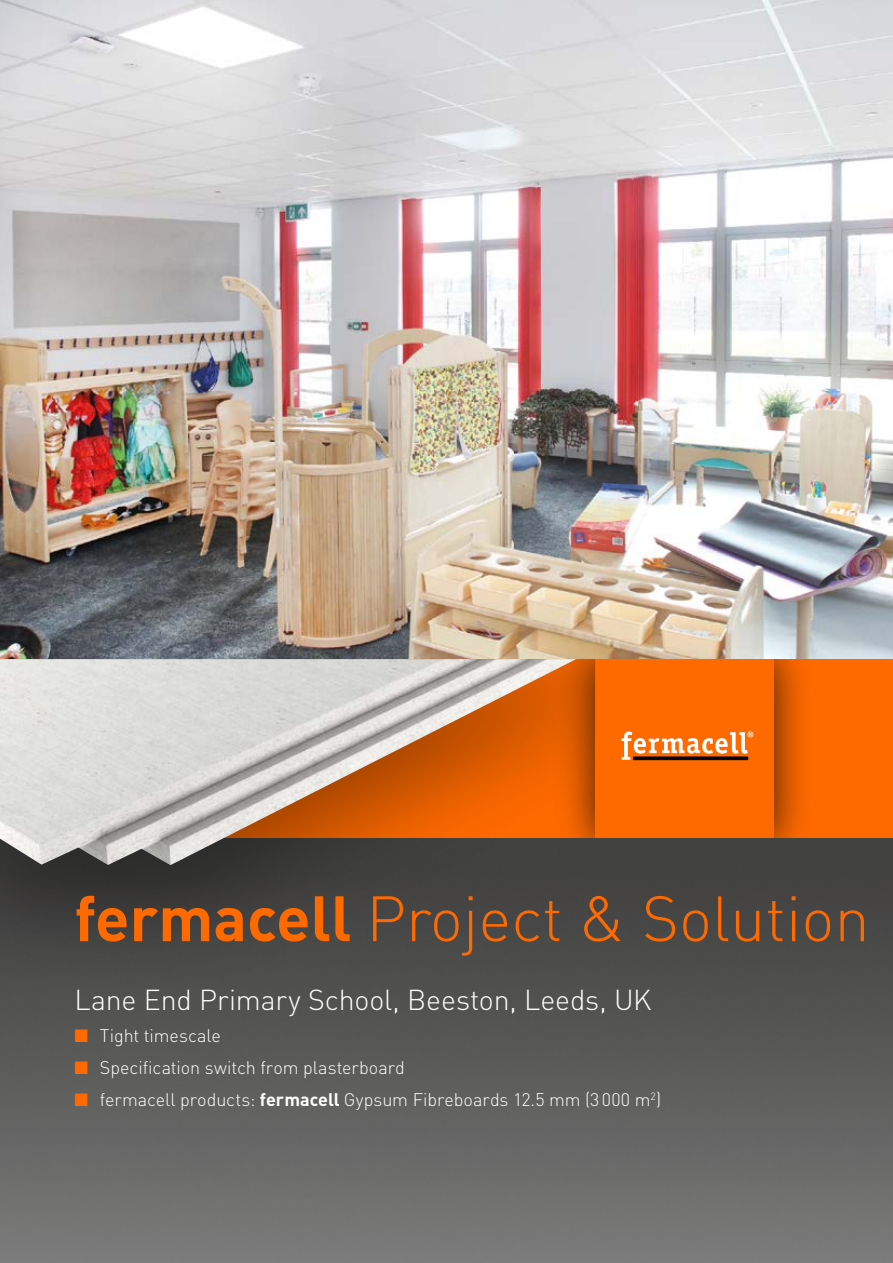
<style>
.page{position:relative;width:893px;height:1263px;background:#fff}
.page>*{position:absolute;margin:0;border:0;box-sizing:border-box;transform-origin:0 0}
.t1{font:300 63px "DIN Pro";color:#ff6a00}
.t2{font:300 28.5px "DIN Pro";letter-spacing:-.005em;color:#fff}
.t3{font:300 18px "DIN Pro";letter-spacing:-.005em;color:#fff}
.s1{font-weight:700}
.s2{color:#ff6a00}
</style>
<div class="page">
<img style="left:0;top:838px;width:893px;height:425px">
<img style="left:0;top:0;width:893px;height:659px">
<svg style="left:0;top:659px;width:893px;height:179px;background:#f46500"></svg>
<div style="left:595px;top:659px;width:179px;height:179px;background:#ff6a00"></div>
<svg style="left:621px;top:731px;width:132px;height:29px"></svg>
<div style="left:0;top:659px;width:595px;height:338px;background:#000;opacity:.4"></div>
<img style="left:0;top:659px;width:576px;height:206px">
<h1 class="t1" style="left:74px;top:875px;width:797px"><span class="s1">fermacell</span> Project &amp; Solution</h1>
<h2 class="t2" style="left:74px;top:980px;width:579px">Lane End Primary School, Beeston, Leeds, UK</h2>
<p class="t3" style="left:74px;top:1023px;width:148px"><span class="s2">■</span> Tight timescale</p>
<p class="t3" style="left:74px;top:1055px;width:332px"><span class="s2">■</span> Specification switch from plasterboard</p>
<p class="t3" style="left:74px;top:1087px;width:588px"><span class="s2">■</span> fermacell products: <span class="s1">fermacell</span> Gypsum Fibreboards 12.5 mm (3000 m<sup>2</sup>)</p>
</div>
